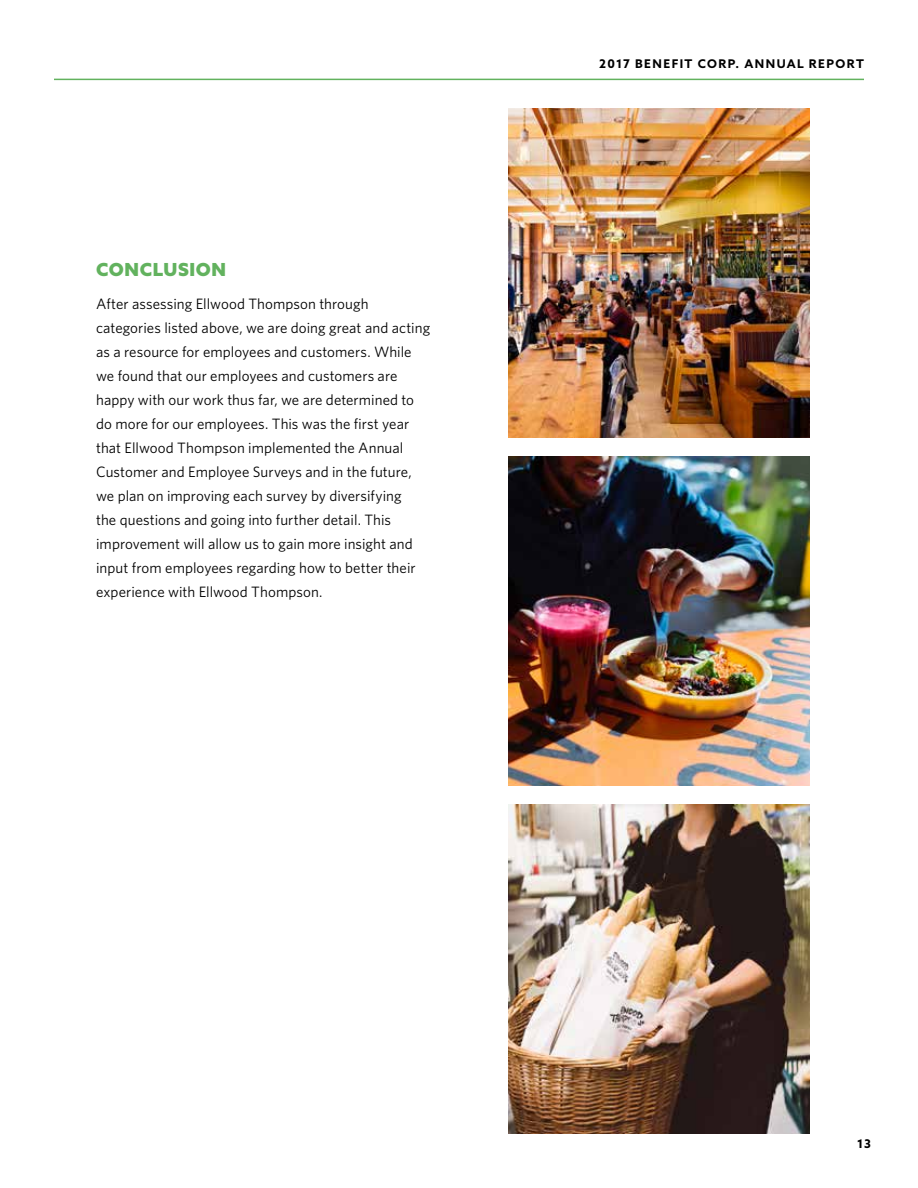
<style>
.page{position:relative;width:918px;height:1188px;background:#fff}
.page>*{position:absolute;margin:0;border:0;box-sizing:border-box;transform-origin:0 0}
.t1{font:900 18px "Azo Sans";letter-spacing:.03em;color:#62b25e}
.t2{font:15px/24px "Whitney";letter-spacing:.005em;color:#000}
.t3{font:700 12px "Azo Sans";letter-spacing:.115em;color:#000}
</style>
<div class="page">
<hr style="left:54px;top:79px;width:810px;height:1px;background:#62b25e">
<img style="left:508px;top:457px;width:302px;height:329px">
<img style="left:508px;top:109px;width:302px;height:329px">
<img style="left:508px;top:805px;width:302px;height:329px">
<p class="t1" style="left:96px;top:257px;width:132px">CONCLUSION</p>
<p class="t2" style="left:96px;top:291px;width:336px">After assessing Ellwood Thompson through categories listed above, we are doing great and acting as a resource for employees and customers. While we found that our employees and customers are happy with our work thus far, we are determined to do more for our employees. This was the first year that Ellwood Thompson implemented the Annual Customer and Employee Surveys and in the future, we plan on improving each survey by diversifying<br>the questions and going into further detail. This improvement will allow us to gain more insight and input from employees regarding how to better their experience with Ellwood Thompson.</p>
<p class="t3" style="left:599px;top:56px;width:266px">2017 BENEFIT CORP. ANNUAL REPORT</p>
<p class="t3" style="left:857px;top:1136px;width:15px">13</p>
</div>
